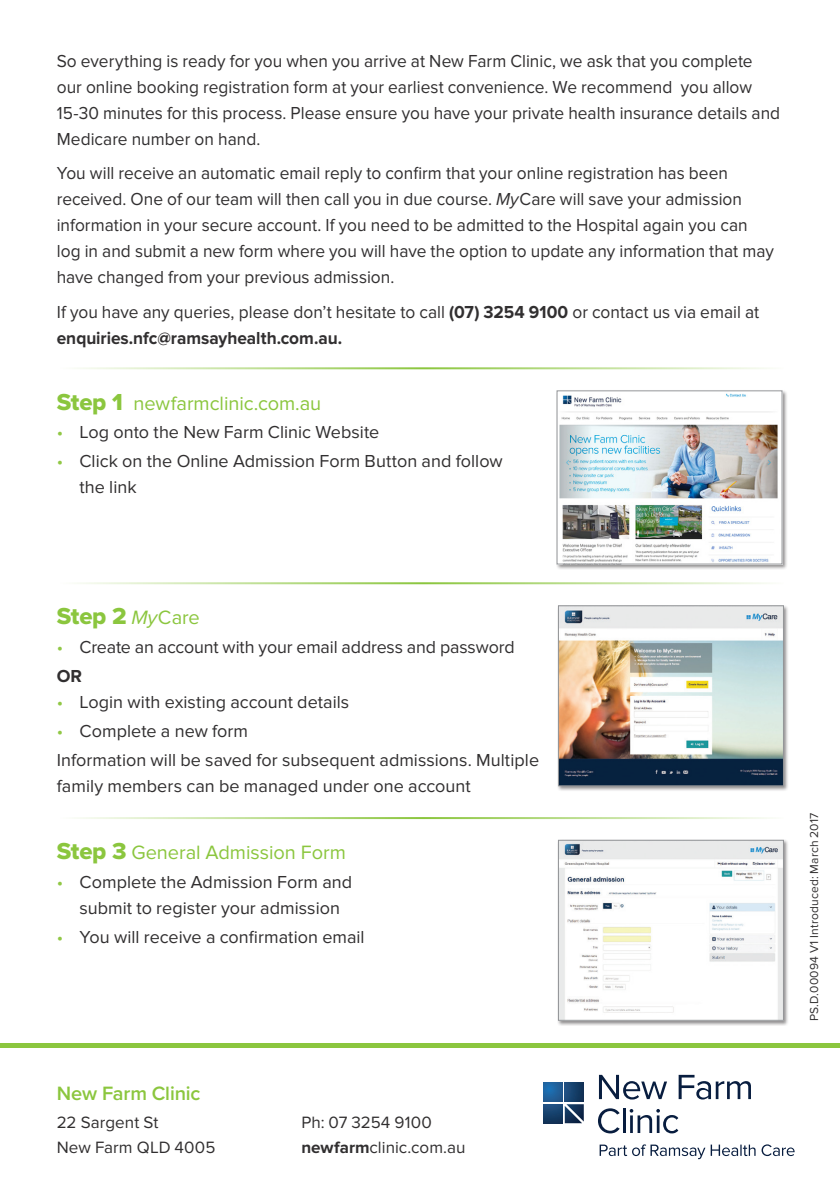
<style>
.page{position:relative;width:840px;height:1191px;background:#fff}
.page>*{position:absolute;margin:0;border:0;box-sizing:border-box;transform-origin:0 0}
.Sub_head_2_Proxima{font:24px "Proxima Nova Extrabld";color:#8bc63e}
.Sub_head_2_Proxima-2{font:20px "Proxima Nova";letter-spacing:-.005em;color:#8bc63e}
.Sub_head_2_Proxima-3{font:600 20px "Proxima Nova";letter-spacing:-.005em;color:#8bc63e}
.Body_text_Proxima{font:18px/26px "Proxima Nova";color:#312f30;scale:.96 1}
.Body_text_Proxima-2{font:18px/26px "Proxima Nova";color:#312f30}
.Body_text_Proxima-3{font:700 18px "Proxima Nova";color:#312f30}
.Address_Block_-_Addr{font:17px "Proxima Nova";letter-spacing:.005em;color:#312f30}
.Body_text_Proxima-4{font:12px "Proxima Nova";letter-spacing:.015em;color:#312f30}
.s1{font-style:italic}
.s2{font-weight:700}
.s3{font-family:"Proxima Nova Extrabld";font-size:24px}
.s4{color:#91c846}
.s5{font-family:"Proxima Nova";font-style:italic;font-size:20px}
.s6{font-family:"Proxima Nova";font-size:20px}
</style>
<div class="page">
<hr style="left:0;top:1043px;width:839px;height:4px;background:#8bc63e">
<div style="left:557px;top:604px;width:231px;height:187px;background:#231f20;opacity:.5"></div>
<img style="left:560px;top:607px;width:221px;height:177px">
<div style="left:558px;top:605px;width:225px;height:181px;border:1px solid #939598"></div>
<div style="left:557px;top:839px;width:231px;height:186px;background:#231f20;opacity:.5"></div>
<img style="left:560px;top:842px;width:221px;height:176px">
<div style="left:558px;top:840px;width:225px;height:180px;border:1px solid #939598"></div>
<hr style="left:57px;top:367px;width:726px;height:2px;background:#8bc63e">
<hr style="left:57px;top:582px;width:726px;height:2px;background:#8bc63e">
<hr style="left:57px;top:817px;width:726px;height:2px;background:#8bc63e">
<div style="left:555px;top:390px;width:231px;height:180px;background:#231f20;opacity:.5"></div>
<img style="left:558px;top:392px;width:221px;height:170px">
<div style="left:556px;top:390px;width:225px;height:174px;border:1px solid #939598"></div>
<svg style="left:543px;top:1082px;width:19px;height:19px"></svg>
<svg style="left:564px;top:1082px;width:19px;height:19px"></svg>
<svg style="left:543px;top:1104px;width:19px;height:19px"></svg>
<svg style="left:564px;top:1104px;width:19px;height:19px"></svg>
<svg style="left:599px;top:1144px;width:195px;height:15px"></svg>
<svg style="left:599px;top:1074px;width:67px;height:25px"></svg>
<svg style="left:678px;top:1074px;width:72px;height:25px"></svg>
<svg style="left:598px;top:1108px;width:21px;height:25px"></svg>
<hr style="left:622px;top:1108px;width:3px;height:25px;background:#081d3f">
<svg style="left:629px;top:1109px;width:49px;height:24px"></svg>
<p class="Body_text_Proxima" style="left:57px;top:48px;width:754px">So everything is ready for you when you arrive at New Farm Clinic, we ask that you complete our online booking registration form at your earliest convenience. We recommend you allow 15-30 minutes for this process. Please ensure you have your private health insurance details and Medicare number on hand.</p>
<p class="Body_text_Proxima" style="left:57px;top:160px;width:748px">You will receive an automatic email reply to confirm that your online registration has been received. One of our team will then call you in due course. <span class="s1">My</span>Care will save your admission information in your secure account. If you need to be admitted to the Hospital again you can log in and submit a new form where you will have the option to update any information that may have changed from your previous admission.</p>
<p class="Body_text_Proxima" style="left:57px;top:299px;width:732px">If you have any queries, please don’t hesitate to call <span class="s2">(07) 3254 9100</span> or contact us via email at <span class="s2">enquiries.nfc@ramsayhealth.com.au.</span></p>
<p class="Sub_head_2_Proxima-2" style="left:57px;top:391px;width:266px"><span class="s3">Step 1</span> newfarmclinic.com.au</p>
<p class="Body_text_Proxima-2" style="left:57px;top:420px;width:324px"><span class="s4">•</span> Log onto the New Farm Clinic Website</p>
<p class="Body_text_Proxima-2" style="left:79px;top:448px;width:424px;text-indent:-23px"><span class="s4">•</span> Click on the Online Admission Form Button and follow the link</p>
<p class="Sub_head_2_Proxima" style="left:57px;top:602px;width:144px">Step 2 <span class="s5">My</span><span class="s6">Care</span></p>
<p class="Body_text_Proxima-2" style="left:57px;top:634px;width:459px"><span class="s4">•</span> Create an account with your email address and password</p>
<p class="Body_text_Proxima-3" style="left:57px;top:666px;width:27px">OR</p>
<p class="Body_text_Proxima-2" style="left:57px;top:689px;width:294px"><span class="s4">•</span> Login with existing account details</p>
<p class="Body_text_Proxima-2" style="left:57px;top:718px;width:193px"><span class="s4">•</span> Complete a new form</p>
<p class="Body_text_Proxima-2" style="left:57px;top:747px;width:483px">Information will be saved for subsequent admissions. Multiple family members can be managed under one account</p>
<p class="Sub_head_2_Proxima-2" style="left:57px;top:841px;width:290px"><span class="s3">Step 3</span> General Admission Form</p>
<p class="Body_text_Proxima-2" style="left:57px;top:869px;width:297px;text-align:center"><span class="s4">•</span> Complete the Admission Form and submit to register your admission</p>
<p class="Body_text_Proxima-2" style="left:57px;top:924px;width:309px"><span class="s4">•</span> You will receive a confirmation email</p>
<p class="Sub_head_2_Proxima-3" style="left:57px;top:1081px;width:145px">New Farm Clinic</p>
<p class="Address_Block_-_Addr" style="left:57px;top:1112px;width:103px">22 Sargent St</p>
<p class="Address_Block_-_Addr" style="left:57px;top:1137px;width:160px">New Farm QLD 4005</p>
<p class="Address_Block_-_Addr" style="left:301px;top:1112px;width:132px">Ph: 07 3254 9100</p>
<p class="Address_Block_-_Addr" style="left:301px;top:1137px;width:166px"><span class="s2">newfarm</span>clinic.com.au</p>
<p class="Body_text_Proxima-4" style="left:806px;top:1021px;width:210px;rotate:-90deg">PS.D.00094 V1 Introduced: March 2017</p>
</div>
